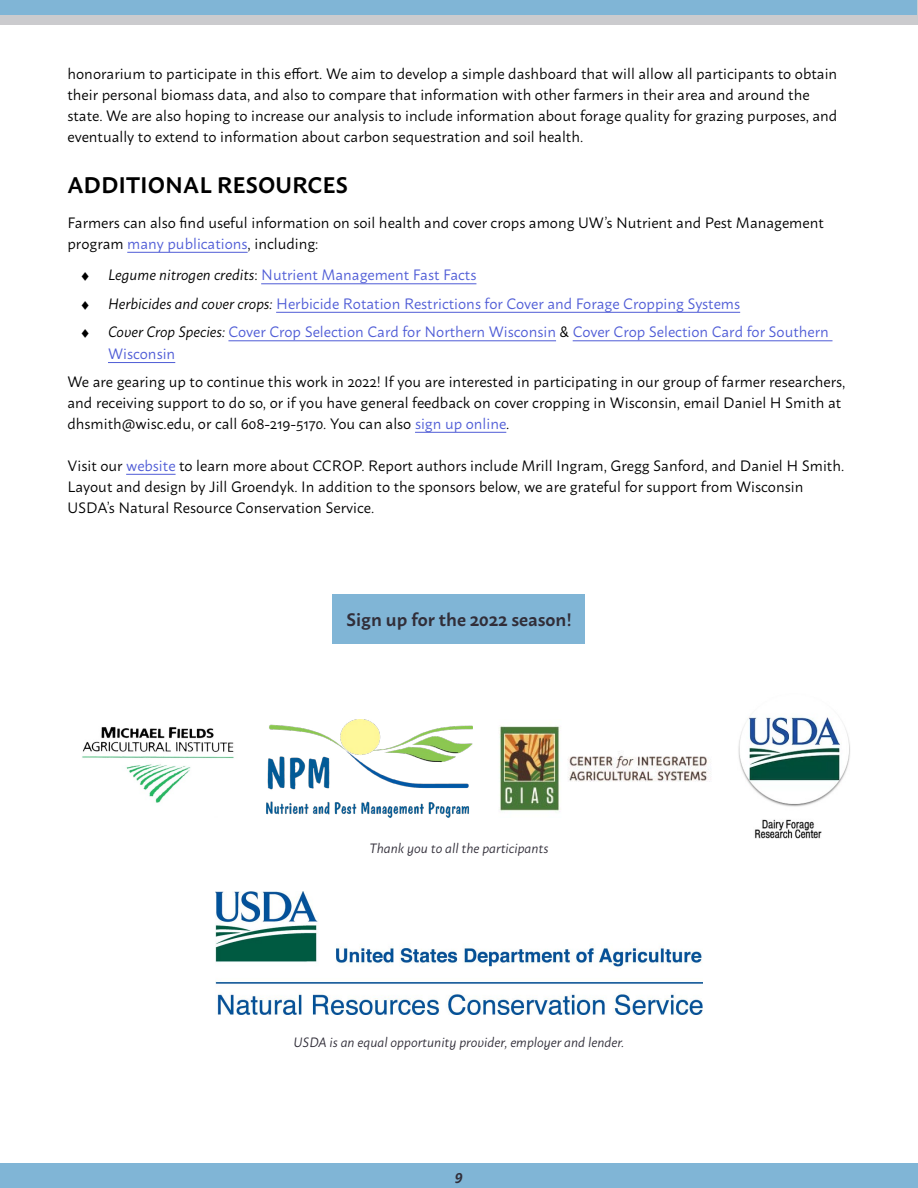
<style>
.page{position:relative;width:918px;height:1188px;background:#fff}
.page>*{position:absolute;margin:0;border:0;box-sizing:border-box;transform-origin:0 0}
.t1{font:600 22.5px "Macho";color:#000}
.t2{font:600 18px "Macho";color:#312e39}
.t3{font:15px/21px "Macho";color:#000}
.t4{font:15px/21.8px "Macho";color:#4f5cd6}
.t5{font:italic 600 15px "Macho";color:#312e39}
.t6{font:italic 13.5px "Macho";color:#312e39}
.s1{color:#4f5cd6}
.s2{font-style:italic;color:#000}
.s3{color:#000}
</style>
<div class="page">
<div style="left:0;top:0;width:918px;height:24px;background:#cbcbce"></div>
<div style="left:0;top:1164px;width:918px;height:24px;background:#80b5d6"></div>
<div style="left:1px;top:1px;width:916px;height:14px;background:#80b5d6"></div>
<hr style="left:127px;top:252px;width:121px;height:1px;background:#4f5cd6">
<hr style="left:261px;top:283px;width:215px;height:1px;background:#4f5cd6">
<hr style="left:276px;top:312px;width:464px;height:1px;background:#4f5cd6">
<hr style="left:228px;top:340px;width:328px;height:1px;background:#4f5cd6">
<hr style="left:573px;top:340px;width:260px;height:1px;background:#4f5cd6">
<hr style="left:108px;top:362px;width:67px;height:1px;background:#4f5cd6">
<hr style="left:415px;top:432px;width:91px;height:1px;background:#4f5cd6">
<hr style="left:126px;top:474px;width:50px;height:1px;background:#4f5cd6">
<img style="left:82px;top:727px;width:152px;height:76px">
<img style="left:266px;top:719px;width:206px;height:99px">
<img style="left:499px;top:726px;width:212px;height:85px">
<img style="left:738px;top:717px;width:112px;height:122px">
<img style="left:215px;top:891px;width:488px;height:123px">
<div style="left:333px;top:594px;width:252px;height:50px;background:#80b5d6"></div>
<p class="t3" style="left:68px;top:62px;width:771px">honorarium to participate in this effort. We aim to develop a simple dashboard that will allow all participants to obtain their personal biomass data, and also to compare that information with other farmers in their area and around the state. We are also hoping to increase our analysis to include information about forage quality for grazing purposes, and eventually to extend to information about carbon sequestration and soil health.</p>
<h1 class="t1" style="left:68px;top:165px;width:282px">ADDITIONAL RESOURCES</h1>
<p class="t3" style="left:68px;top:210px;width:758px">Farmers can also find useful information on soil health and cover crops among UW’s Nutrient and Pest Management program <span class="s1">many publications</span>, including:</p>
<p class="t3" style="left:81px;top:263px;width:10px">♦</p>
<p class="t4" style="left:108px;top:262px;width:370px"><span class="s2">Legume nitrogen credits</span><span class="s3">:</span> Nutrient Management Fast Facts</p>
<p class="t3" style="left:81px;top:291px;width:10px">♦</p>
<p class="t4" style="left:108px;top:291px;width:634px"><span class="s2">Herbicides and cover crops:</span> Herbicide Rotation Restrictions for Cover and Forage Cropping Systems</p>
<p class="t3" style="left:81px;top:320px;width:10px">♦</p>
<p class="t4" style="left:108px;top:319px;width:722px"><span class="s2">Cover Crop Species:</span> Cover Crop Selection Card for Northern Wisconsin <span class="s3">&amp;</span> Cover Crop Selection Card for Southern<br>Wisconsin</p>
<p class="t3" style="left:68px;top:369px;width:779px">We are gearing up to continue this work in 2022! If you are interested in participating in our group of farmer researchers, and receiving support to do so, or if you have general feedback on cover cropping in Wisconsin, email Daniel H Smith at dhsmith@wisc.edu, or call 608-219-5170. You can also <span class="s1">sign up online</span>.</p>
<p class="t3" style="left:68px;top:453px;width:778px">Visit our <span class="s1">website</span> to learn more about CCROP. Report authors include Mrill Ingram, Gregg Sanford, and Daniel H Smith.<br>Layout and design by Jill Groendyk. In addition to the sponsors below, we are grateful for support from Wisconsin<br>USDA’s Natural Resource Conservation Service.</p>
<p class="t2" style="left:346px;top:603px;width:227px">Sign up for the 2022 season!</p>
<p class="t6" style="left:369px;top:836px;width:181px">Thank you to all the participants</p>
<p class="t6" style="left:294px;top:1031px;width:332px">USDA is an equal opportunity provider, employer and lender.</p>
<p class="t5" style="left:455px;top:1162px;width:9px">9</p>
</div>
